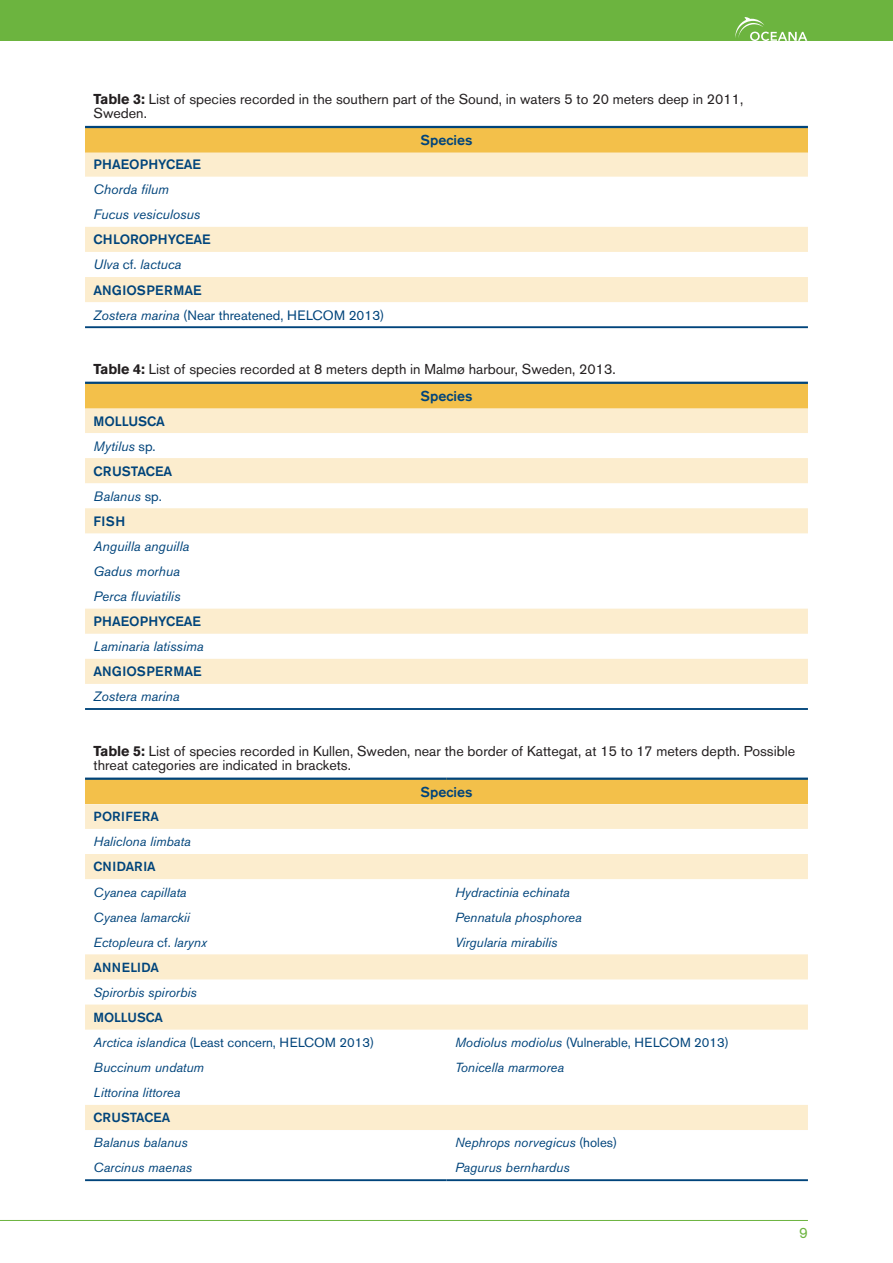
<style>
.page{position:relative;width:893px;height:1263px;background:#fff}
.page>*{position:absolute;margin:0;border:0;box-sizing:border-box;transform-origin:0 0}
.t1{font:15px "Akzidenz Grotesk BE";color:#6cb43f}
.t2{font:14.25px/14.2px "Akzidenz Grotesk BE";color:#231f20}
.t3{font:500 14.25px "Akzidenz Grotesk BE";color:#00447b}
.t4{font:italic 13.5px/25px "Akzidenz Grotesk BE";color:#00447b}
.t5{font:13.5px/25px "Akzidenz Grotesk BE";color:#00447b}
.t6{font:500 13.5px/25px "Akzidenz Grotesk BE";color:#00447b}
.t7{font:italic 13.2px "Akzidenz Grotesk BE";color:#00447b}
.t8{font:13.2px/25px "Akzidenz Grotesk BE";color:#00447b}
.t9{font:500 13.2px "Akzidenz Grotesk BE";color:#00447b}
.t10{font:500 13.2px "Akzidenz Grotesk BE";letter-spacing:.02em;color:#00447b}
.t11{font:500 13.2px "Akzidenz Grotesk BE";letter-spacing:.04em;color:#00447b}
.s1{font-weight:700}
.s2{font-weight:500}
.s3{font-style:italic}
.s4{font-weight:500;color:#00447b}
.s5{font-weight:400;font-style:italic}
.s6{font-weight:400}
.s7{font-style:normal}
</style>
<div class="page">
<div style="left:0;top:0;width:893px;height:40px;background:#6cb43f"></div>
<hr style="left:0;top:1220px;width:808px;height:1px;background:#6cb43f">
<svg style="left:735px;top:17px;width:72px;height:24px"></svg>
<div style="left:85px;top:383px;width:723px;height:25px;background:#f3c04a"></div>
<svg style="left:85px;top:408px;width:723px;height:276px"></svg>
<hr style="left:85px;top:708px;width:723px;height:2px;background:#00447b">
<hr style="left:85px;top:382px;width:723px;height:2px;background:#00447b">
<div style="left:85px;top:779px;width:723px;height:25px;background:#f3c04a"></div>
<svg style="left:85px;top:804px;width:723px;height:326px"></svg>
<hr style="left:85px;top:1179px;width:361px;height:2px;background:#00447b">
<hr style="left:446px;top:1179px;width:362px;height:2px;background:#00447b">
<hr style="left:85px;top:777px;width:361px;height:3px;background:#00447b">
<hr style="left:446px;top:777px;width:362px;height:3px;background:#00447b">
<div style="left:85px;top:127px;width:723px;height:25px;background:#f3c04a"></div>
<svg style="left:85px;top:152px;width:723px;height:150px"></svg>
<hr style="left:85px;top:326px;width:723px;height:2px;background:#00447b">
<hr style="left:85px;top:126px;width:723px;height:2px;background:#00447b">
<p class="t2" style="left:94px;top:92px;width:651px"><span class="s1">Table 3:</span> List of species recorded in the southern part of the Sound, in waters 5 to 20 meters deep in 2011,<br>Sweden.</p>
<p class="t3" style="left:420px;top:132px;width:53px">Species</p>
<p class="t6" style="left:94px;top:152px;width:109px">PHAEOPHYCEAE</p>
<p class="t4" style="left:94px;top:177px;width:108px">Chorda filum<br>Fucus vesiculosus</p>
<p class="t5" style="left:94px;top:227px;width:292px"><span class="s2">CHLOROPHYCEAE<br></span><span class="s3">Ulva</span> cf. <span class="s3">lactuca<br></span><span class="s2">ANGIOSPERMAE<br></span><span class="s3">Zostera marina</span> (Near threatened, HELCOM 2013)</p>
<p class="t2" style="left:420px;top:356px;width:197px;line-height:26.8px;text-indent:-327px"><span class="s1">Table 4:</span> List of species recorded at 8 meters depth in Malmø harbour, Sweden, 2013.<br><span class="s4">Species</span></p>
<p class="t6" style="left:94px;top:408px;width:80px">MOLLUSCA<br><span class="s5">Mytilus</span> <span class="s6">sp.<br></span>CRUSTACEA<br><span class="s5">Balanus</span> <span class="s6">sp.<br></span>FISH</p>
<p class="t4" style="left:94px;top:534px;width:97px">Anguilla anguilla<br>Gadus morhua<br>Perca fluviatilis</p>
<p class="t6" style="left:94px;top:609px;width:109px">PHAEOPHYCEAE</p>
<p class="t4" style="left:94px;top:634px;width:111px">Laminaria latissima</p>
<p class="t6" style="left:94px;top:659px;width:110px">ANGIOSPERMAE</p>
<p class="t4" style="left:94px;top:684px;width:88px">Zostera marina</p>
<p class="t2" style="left:94px;top:744px;width:703px"><span class="s1">Table 5:</span> List of species recorded in Kullen, Sweden, near the border of Kattegat, at 15 to 17 meters depth. Possible threat categories are indicated in brackets.</p>
<p class="t3" style="left:420px;top:783px;width:53px">Species</p>
<p class="t10" style="left:94px;top:808px;width:67px">PORIFERA</p>
<p class="t7" style="left:94px;top:834px;width:99px">Haliclona limbata</p>
<p class="t9" style="left:94px;top:859px;width:64px">CNIDARIA</p>
<p class="t7" style="left:94px;top:884px;width:94px">Cyanea capillata</p>
<p class="t7" style="left:455px;top:884px;width:116px">Hydractinia echinata</p>
<p class="t7" style="left:94px;top:909px;width:98px">Cyanea lamarckii</p>
<p class="t7" style="left:455px;top:909px;width:128px">Pennatula phosphorea</p>
<p class="t7" style="left:94px;top:934px;width:115px">Ectopleura <span class="s7">cf.</span> larynx</p>
<p class="t7" style="left:455px;top:934px;width:104px">Virgularia mirabilis</p>
<p class="t11" style="left:94px;top:959px;width:67px">ANNELIDA</p>
<p class="t7" style="left:94px;top:984px;width:105px">Spirorbis spirorbis</p>
<p class="t8" style="left:94px;top:1005px;width:282px"><span class="s2">MOLLUSCA<br></span><span class="s3">Arctica islandica</span> (Least concern, HELCOM 2013)</p>
<p class="t8" style="left:455px;top:1030px;width:275px"><span class="s3">Modiolus modiolus</span> (Vulnerable, HELCOM 2013)</p>
<p class="t7" style="left:94px;top:1059px;width:112px">Buccinum undatum</p>
<p class="t7" style="left:455px;top:1059px;width:110px">Tonicella marmorea</p>
<p class="t7" style="left:94px;top:1084px;width:88px">Littorina littorea</p>
<p class="t9" style="left:94px;top:1109px;width:78px">CRUSTACEA</p>
<p class="t7" style="left:94px;top:1135px;width:96px">Balanus balanus</p>
<p class="t7" style="left:455px;top:1135px;width:164px">Nephrops norvegicus <span class="s7">(holes)</span></p>
<p class="t7" style="left:94px;top:1160px;width:100px">Carcinus maenas</p>
<p class="t7" style="left:455px;top:1160px;width:116px">Pagurus bernhardus</p>
<p class="t1" style="left:799px;top:1224px;width:10px">9</p>
</div>
